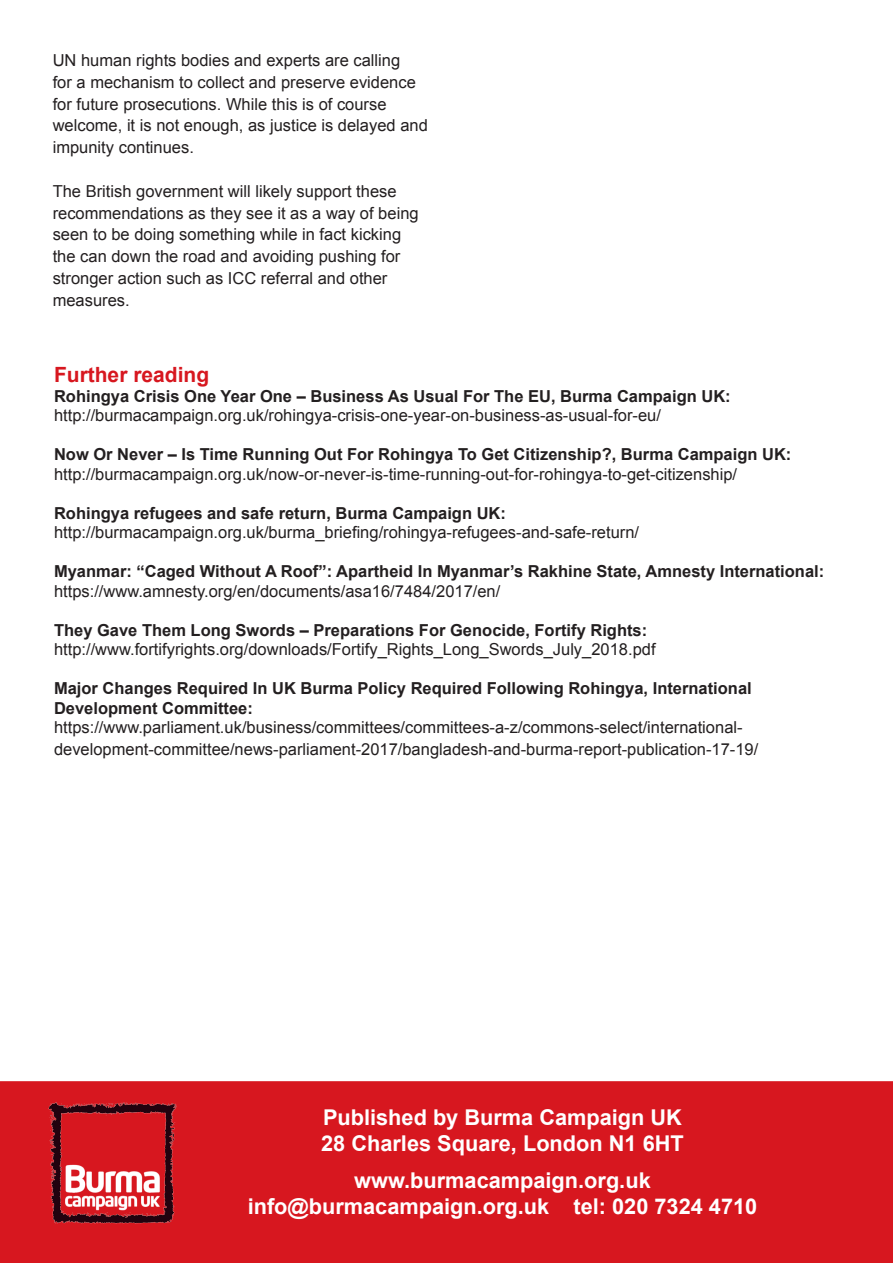
<style>
.page{position:relative;width:893px;height:1263px;background:#fff}
.page>*{position:absolute;margin:0;border:0;box-sizing:border-box;transform-origin:0 0}
.t1{font:700 21.75px/26.1px "Arial";color:#fff}
.t2{font:700 21px "Arial";color:#d7171f}
.t3{font:16.5px/21.8px "Arial";color:#231f20}
.t4{font:700 16.5px/19.5px "Arial";color:#231f20}
.s1{font-weight:400}
</style>
<div class="page">
<div style="left:0;top:1081px;width:893px;height:182px;background:#d7171f"></div>
<img style="left:46px;top:1099px;width:134px;height:132px">
<p class="t3" style="left:53px;top:50px;width:377px">UN human rights bodies and experts are calling<br>for a mechanism to collect and preserve evidence for future prosecutions. While this is of course welcome, it is not enough, as justice is delayed and impunity continues.</p>
<p class="t3" style="left:53px;top:180px;width:367px">The British government will likely support these recommendations as they see it as a way of being seen to be doing something while in fact kicking the can down the road and avoiding pushing for stronger action such as ICC referral and other measures.</p>
<p class="t2" style="left:54px;top:361px;width:157px">Further reading</p>
<p class="t4" style="left:54px;top:387px;width:678px">Rohingya Crisis One Year One – Business As Usual For The EU, Burma Campaign UK:</p>
<p class="t3" style="left:54px;top:405px;width:609px">http://burmacampaign.org.uk/rohingya-crisis-one-year-on-business-as-usual-for-eu/</p>
<p class="t4" style="left:54px;top:445px;width:739px">Now Or Never – Is Time Running Out For Rohingya To Get Citizenship?, Burma Campaign UK:</p>
<p class="t3" style="left:54px;top:463px;width:685px">http://burmacampaign.org.uk/now-or-never-is-time-running-out-for-rohingya-to-get-citizenship/</p>
<p class="t4" style="left:54px;top:504px;width:454px">Rohingya refugees and safe return, Burma Campaign UK:</p>
<p class="t3" style="left:54px;top:522px;width:587px">http://burmacampaign.org.uk/burma_briefing/rohingya-refugees-and-safe-return/</p>
<p class="t4" style="left:54px;top:562px;width:772px">Myanmar: “Caged Without A Roof”: Apartheid In Myanmar’s Rakhine State, Amnesty International: <span class="s1">https://www.amnesty.org/en/documents/asa16/7484/2017/en/</span></p>
<p class="t4" style="left:54px;top:621px;width:595px">They Gave Them Long Swords – Preparations For Genocide, Fortify Rights:</p>
<p class="t3" style="left:54px;top:639px;width:603px">http://www.fortifyrights.org/downloads/Fortify_Rights_Long_Swords_July_2018.pdf</p>
<p class="t4" style="left:54px;top:679px;width:699px">Major Changes Required In UK Burma Policy Required Following Rohingya, International<br>Development Committee:</p>
<p class="t3" style="left:54px;top:717px;width:706px">https://www.parliament.uk/business/committees/committees-a-z/commons-select/international&shy;development-committee/news-parliament-2017/bangladesh-and-burma-report-publication-17-19/</p>
<h1 class="t1" style="left:321px;top:1105px;width:364px">Published by Burma Campaign UK<br>28 Charles Square, London N1 6HT</h1>
<h1 class="t1" style="left:248px;top:1168px;width:511px;text-align:center">www.burmacampaign.org.uk info@burmacampaign.org.uk tel: 020 7324 4710</h1>
</div>
